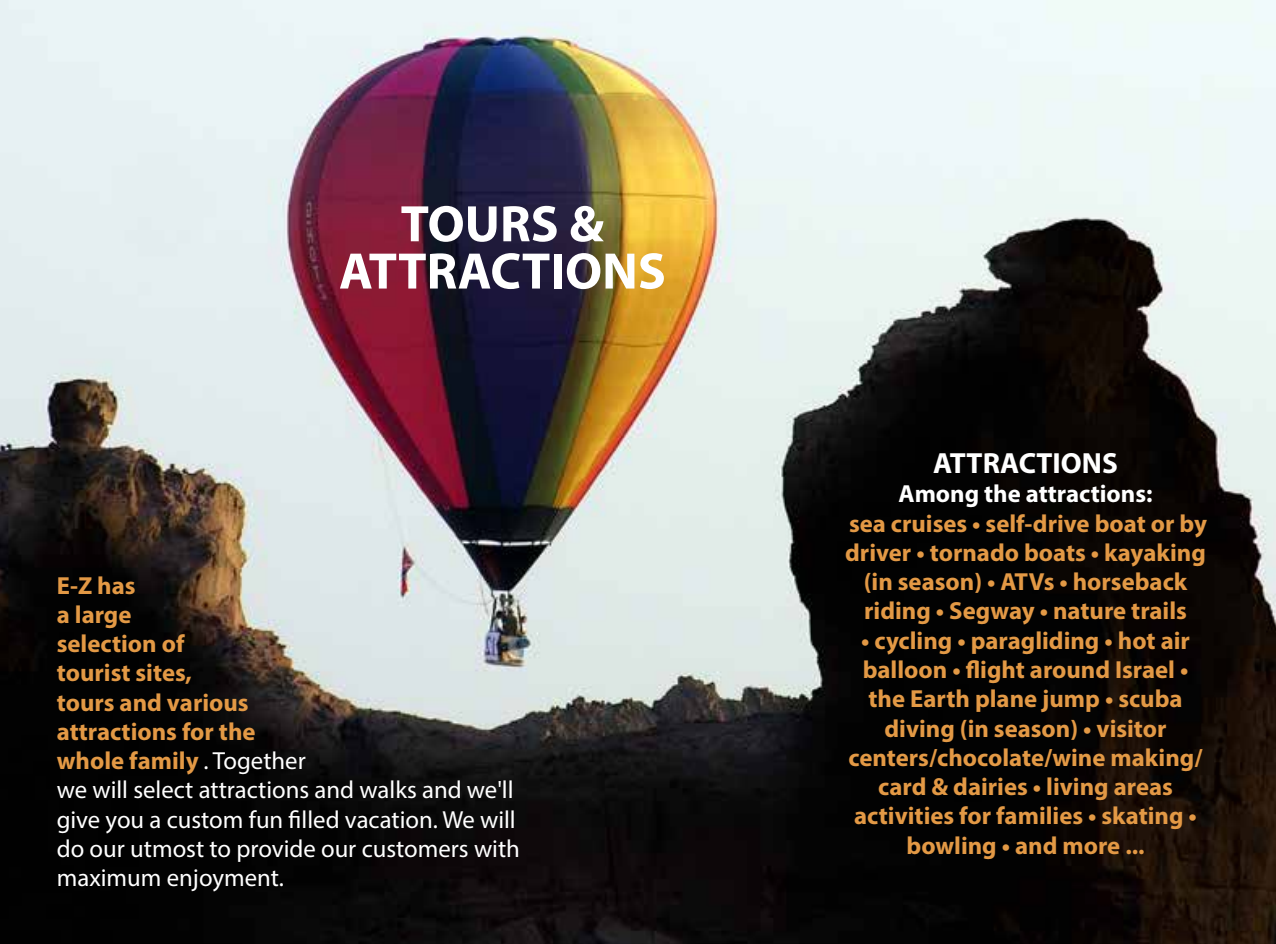
<style>
.page{position:relative;width:1276px;height:944px;background:#fff}
.page>*{position:absolute;margin:0;border:0;box-sizing:border-box;transform-origin:0 0}
.t1{font:700 51.75px/47.2px "Myriad Pro";color:#fff;text-align:center}
.t2{font:700 29.25px "Myriad Pro";color:#fff}
.t3{font:700 24.75px/29.2px "Myriad Pro";color:#e39945;text-align:center}
.t4{font:24.75px/29.2px "Myriad Pro";color:#fff}
.t5{font:700 24.75px "Myriad Pro";color:#fff}
.s1{font-weight:700;color:#e39945}
</style>
<div class="page">
<img style="left:0;top:0;width:1276px;height:944px">
<h1 class="t1" style="left:339px;top:199px;width:328px">TOURS &amp;<br>ATTRACTIONS</h1>
<p class="t4" style="left:57px;top:570px;width:465px"><span class="s1">E-Z has<br>a large<br>selection of<br>tourist sites,<br>tours and various<br>attractions for the<br>whole family</span> . Together<br>we will select attractions and walks and we'll give you a custom fun filled vacation. We will do our utmost to provide our customers with maximum enjoyment.</p>
<p class="t2" style="left:933px;top:444px;width:186px">ATTRACTIONS</p>
<p class="t5" style="left:898px;top:478px;width:255px">Among the attractions:</p>
<p class="t3" style="left:845px;top:508px;width:363px">sea cruises • self-drive boat or by driver • tornado boats • kayaking (in season) • ATVs • horseback riding • Segway • nature trails</p>
<p class="t3" style="left:848px;top:625px;width:355px">• cycling • paragliding • hot air balloon • flight around Israel • the Earth plane jump • scuba diving (in season) • visitor centers/chocolate/wine making/ card &amp; dairies • living areas activities for families • skating • bowling • and more ...</p>
</div>
